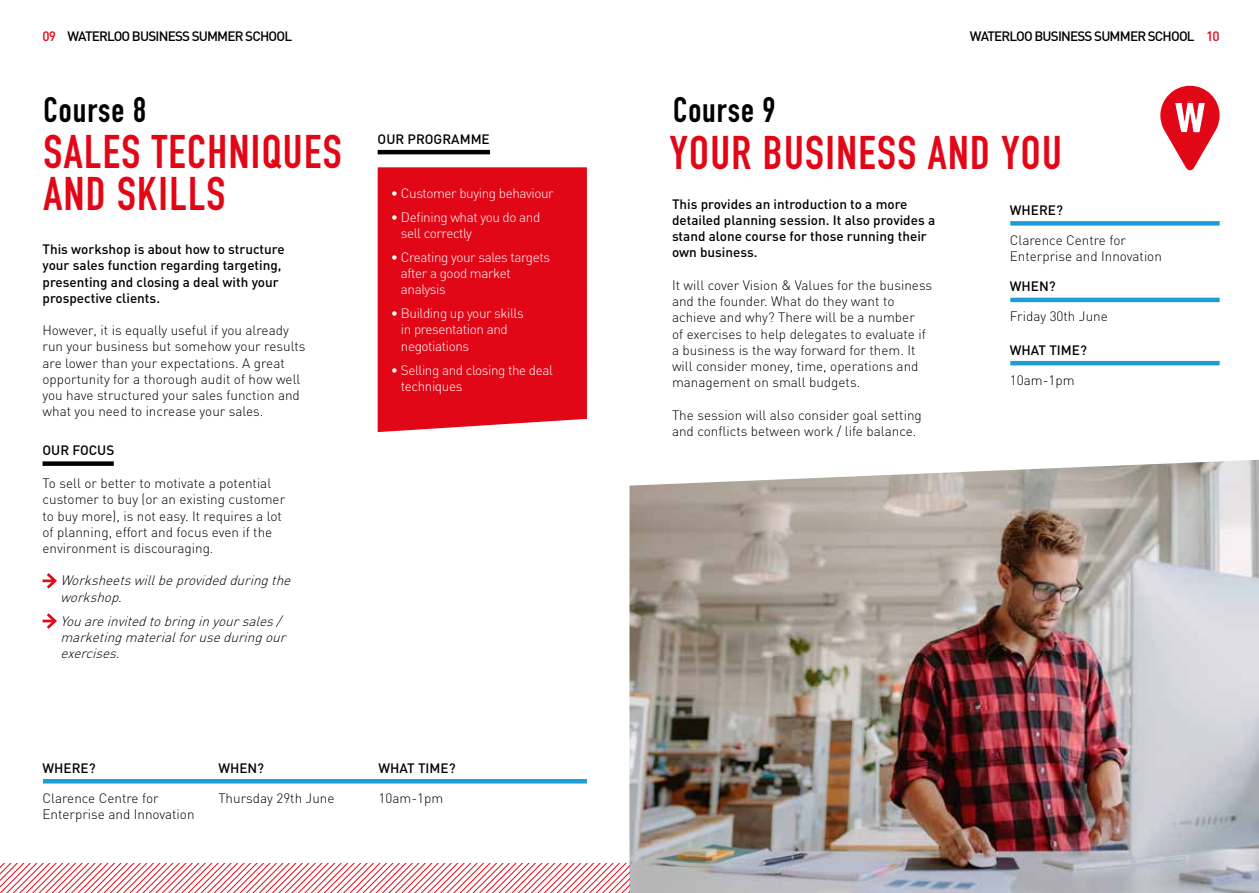
<style>
.page{position:relative;width:1259px;height:893px;background:#fff}
.page>*{position:absolute;margin:0;border:0;box-sizing:border-box;transform-origin:0 0}
.t1{font:46.5px/42px "DIN Engschrift";letter-spacing:.03em;color:#e20717}
.t2{font:34.95px "DIN Engschrift";letter-spacing:.03em;color:#000}
.t3{font:300 13.5px/16.2px "DIN";color:#000}
.t4{font:500 13.5px/16.2px "DIN";color:#000}
.t5{font:300 13.5px/16.2px "DIN";letter-spacing:-.03em;color:#fff}
.t6{font:italic 300 13.5px/16.2px "DIN";color:#000}
.t7{font:500 13.5px "DIN";letter-spacing:-.06em;color:#000}
.s1{color:#e20717}
</style>
<div class="page">
<img style="left:629px;top:460px;width:630px;height:433px">
<svg style="left:43px;top:573px;width:14px;height:16px"></svg>
<svg style="left:43px;top:613px;width:14px;height:16px"></svg>
<div style="left:378px;top:167px;width:209px;height:265px;background:#e20717"></div>
<hr style="left:378px;top:150px;width:112px;height:4px;background:#000">
<div style="left:43px;top:461px;width:71px;height:5px;background:#000"></div>
<svg style="left:0;top:863px;width:629px;height:30px"></svg>
<hr style="left:43px;top:779px;width:544px;height:4px;background:#1d9dd8">
<div style="left:1010px;top:221px;width:209px;height:5px;background:#1d9dd8"></div>
<hr style="left:1010px;top:298px;width:209px;height:4px;background:#1d9dd8">
<hr style="left:1010px;top:361px;width:209px;height:4px;background:#1d9dd8">
<svg style="left:1160px;top:86px;width:59px;height:85px"></svg>
<p class="t7" style="left:43px;top:28px;width:251px"><span class="s1">09</span> WATERLOO BUSINESS SUMMER SCHOOL</p>
<p class="t7" style="left:970px;top:28px;width:251px">WATERLOO BUSINESS SUMMER SCHOOL <span class="s1">10</span></p>
<h2 class="t2" style="left:44px;top:89px;width:104px">Course 8</h2>
<h2 class="t2" style="left:673px;top:89px;width:104px">Course 9</h2>
<h1 class="t1" style="left:43px;top:131px;width:300px">SALES TECHNIQUES<br>AND SKILLS</h1>
<p class="t4" style="left:43px;top:241px;width:244px">This workshop is about how to structure your sales function regarding targeting, presenting and closing a deal with your prospective clients.</p>
<p class="t3" style="left:43px;top:322px;width:264px">However, it is equally useful if you already run your business but somehow your results are lower than your expectations. A great opportunity for a thorough audit of how well you have structured your sales function and what you need to increase your sales.</p>
<p class="t4" style="left:378px;top:130px;width:114px">OUR PROGRAMME</p>
<p class="t5" style="left:391px;top:185px;width:164px">• Customer buying behaviour</p>
<p class="t5" style="left:401px;top:209px;width:141px;text-indent:-10px">• Defining what you do and sell correctly</p>
<p class="t5" style="left:401px;top:249px;width:151px;text-indent:-10px">• Creating your sales targets after a good market analysis</p>
<p class="t5" style="left:401px;top:305px;width:124px;text-indent:-10px">• Building up your skills in presentation and negotiations</p>
<p class="t5" style="left:401px;top:362px;width:154px;text-indent:-10px">• Selling and closing the deal techniques</p>
<h1 class="t1" style="left:670px;top:132px;width:393px">YOUR BUSINESS AND YOU</h1>
<p class="t4" style="left:672px;top:195px;width:265px">This provides an introduction to a more detailed planning session. It also provides a stand alone course for those running their own business.</p>
<p class="t3" style="left:672px;top:277px;width:262px">It will cover Vision &amp; Values for the business and the founder. What do they want to achieve and why? There will be a number<br>of exercises to help delegates to evaluate if a business is the way forward for them. It will consider money, time, operations and management on small budgets.</p>
<p class="t3" style="left:672px;top:406px;width:251px">The session will also consider goal setting and conflicts between work / life balance.</p>
<p class="t4" style="left:1010px;top:201px;width:55px">WHERE?</p>
<p class="t3" style="left:1010px;top:232px;width:154px">Clarence Centre for<br>Enterprise and Innovation</p>
<p class="t4" style="left:1010px;top:278px;width:47px">WHEN?</p>
<p class="t3" style="left:1010px;top:308px;width:99px">Friday 30th June</p>
<p class="t4" style="left:1010px;top:341px;width:79px">WHAT TIME?</p>
<p class="t3" style="left:1010px;top:371px;width:66px">10am-1pm</p>
<p class="t4" style="left:43px;top:442px;width:73px">OUR FOCUS</p>
<p class="t3" style="left:43px;top:475px;width:244px">To sell or better to motivate a potential customer to buy (or an existing customer to buy more), is not easy. It requires a lot of planning, effort and focus even if the environment is discouraging.</p>
<p class="t6" style="left:60px;top:572px;width:236px">Worksheetswillbeprovidedduringthe workshop.</p>
<p class="t6" style="left:60px;top:612px;width:231px">Youareinvitedtobringinyoursales/ marketingmaterialforuseduringour exercises.</p>
<p class="t4" style="left:43px;top:759px;width:55px">WHERE?</p>
<p class="t4" style="left:218px;top:759px;width:47px">WHEN?</p>
<p class="t4" style="left:378px;top:759px;width:79px">WHAT TIME?</p>
<p class="t3" style="left:43px;top:789px;width:154px">Clarence Centre for<br>Enterprise and Innovation</p>
<p class="t3" style="left:218px;top:789px;width:118px">Thursday 29th June</p>
<p class="t3" style="left:378px;top:789px;width:66px">10am-1pm</p>
</div>
